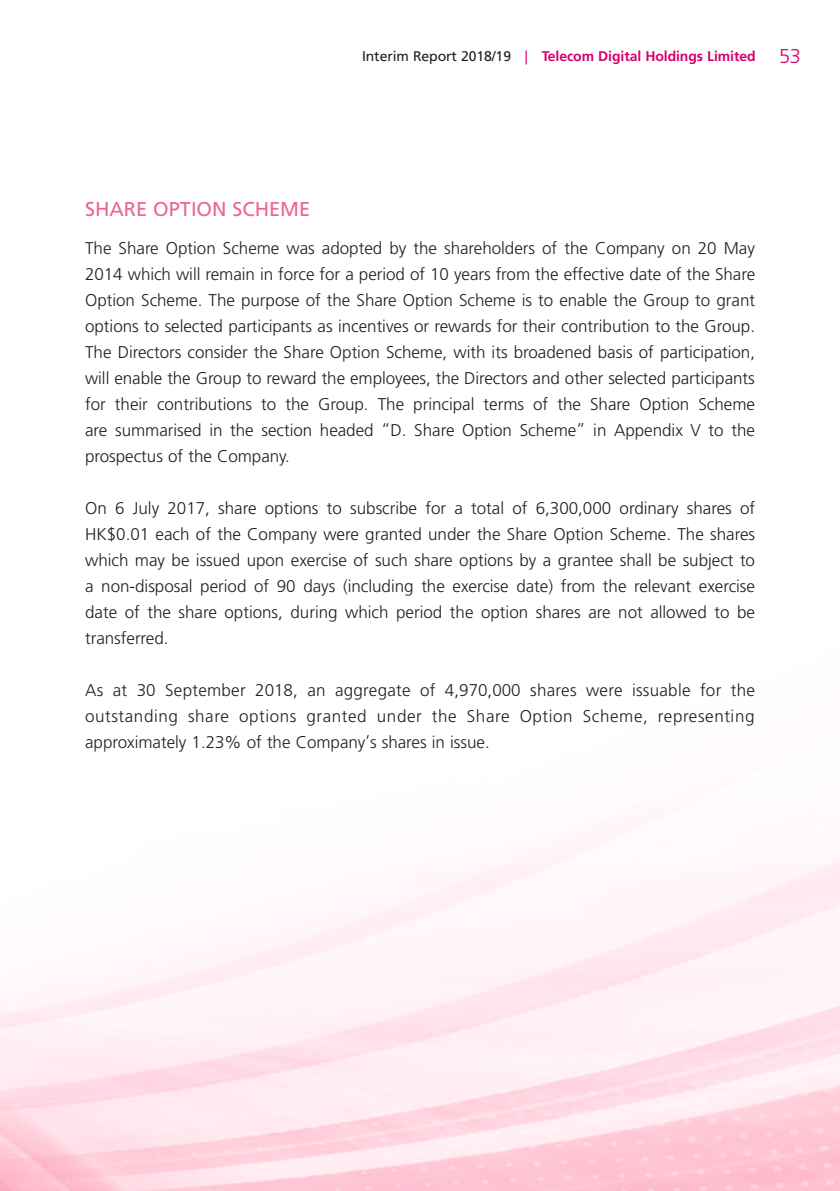
<style>
.page{position:relative;width:840px;height:1191px;background:#fff}
.page>*{position:absolute;margin:0;border:0;box-sizing:border-box;transform-origin:0 0}
.Heading_2{font:20px "Frutiger LT Std";color:#ed6596}
.Body_Text{font:300 17px/26px "Frutiger LT Std";color:#231f20;text-align:justify}
.t1{font:700 14px "Frutiger LT Std";letter-spacing:-.005em;color:#d8006d}
.s1{font-weight:400;color:#231f20}
.s2{font-weight:400}
.s3{font-weight:300;font-size:20px}
</style>
<div class="page">
<p class="t1" style="left:362px;top:48px;width:440px"><span class="s1">Interim Report 2018/19</span> <span class="s2">|</span> Telecom Digital Holdings Limited <span class="s3">53</span></p>
<p class="Heading_2" style="left:85px;top:198px;width:226px">SHARE OPTION SCHEME</p>
<p class="Body_Text" style="left:85px;top:235px;width:671px">The Share Option Scheme was adopted by the shareholders of the Company on 20 May 2014 which will remain in force for a period of 10 years from the effective date of the Share Option Scheme. The purpose of the Share Option Scheme is to enable the Group to grant options to selected participants as incentives or rewards for their contribution to the Group.<br>The Directors consider the Share Option Scheme, with its broadened basis of participation, will enable the Group to reward the employees, the Directors and other selected participants for their contributions to the Group. The principal terms of the Share Option Scheme are summarised in the section headed “D. Share Option Scheme” in Appendix V to the prospectus of the Company.</p>
<p class="Body_Text" style="left:85px;top:495px;width:671px">On 6 July 2017, share options to subscribe for a total of 6,300,000 ordinary shares of HK$0.01 each of the Company were granted under the Share Option Scheme. The shares which may be issued upon exercise of such share options by a grantee shall be subject to a non-disposal period of 90 days (including the exercise date) from the relevant exercise date of the share options, during which period the option shares are not allowed to be transferred.</p>
<p class="Body_Text" style="left:85px;top:677px;width:671px">As at 30 September 2018, an aggregate of 4,970,000 shares were issuable for the outstanding share options granted under the Share Option Scheme, representing approximately 1.23% of the Company’s shares in issue.</p>
</div>
